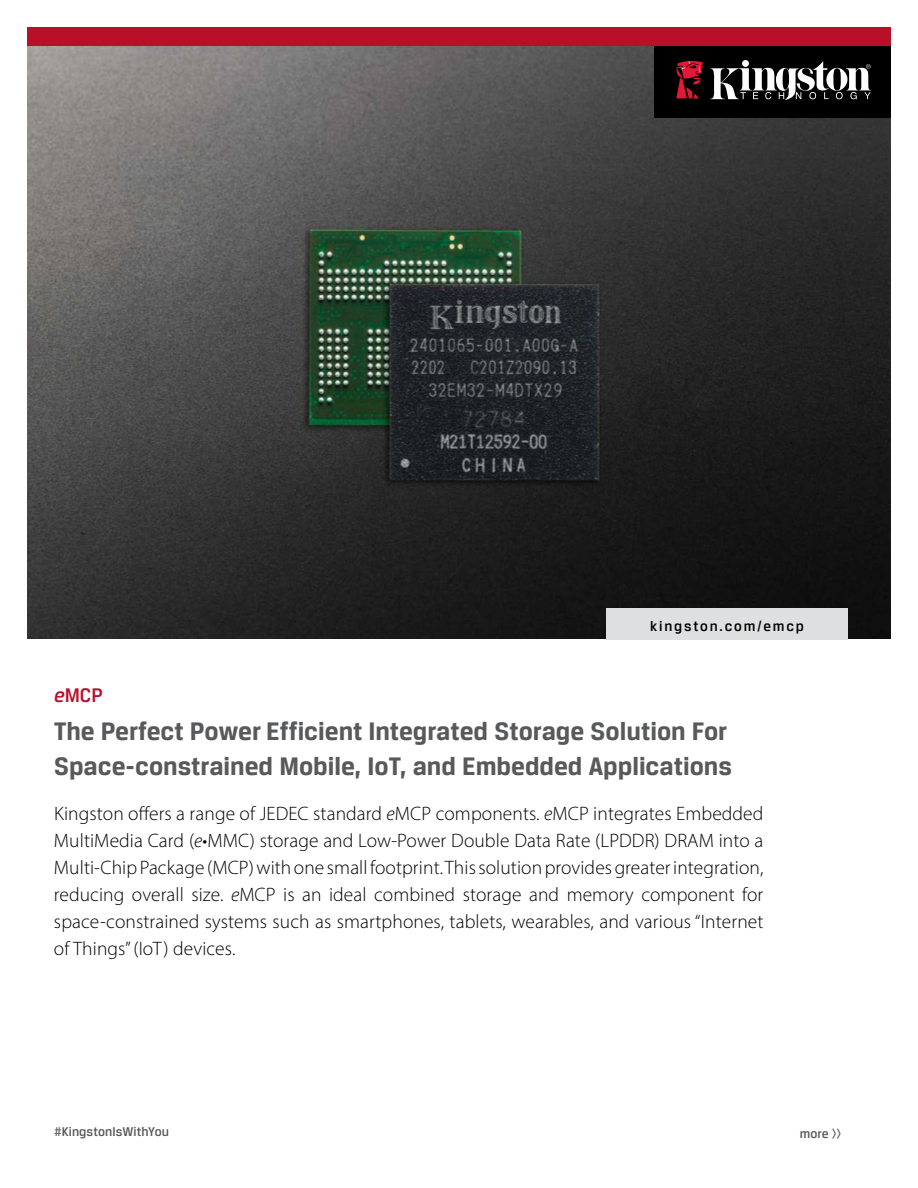
<style>
.page{position:relative;width:918px;height:1188px;background:#fff}
.page>*{position:absolute;margin:0;border:0;box-sizing:border-box;transform-origin:0 0}
.t1{font:700 27px/36px "Breuer Text";color:#58595b}
.t2{font:500 21px "Breuer Text";color:#b9102a}
.t3{font:300 19.5px/27px "Myriad Pro";letter-spacing:.005em;color:#000;text-align:justify}
.t4{font:500 15px "Breuer Text";letter-spacing:.12em;color:#000}
.t5{font:500 13.5px "Breuer Text";letter-spacing:.005em;color:#58595b}
.s1{font-style:italic}
</style>
<div class="page">
<img style="left:27px;top:46px;width:864px;height:593px">
<div style="left:607px;top:608px;width:241px;height:32px;background:#dedfe0"></div>
<div style="left:27px;top:27px;width:864px;height:19px;background:#b9102a"></div>
<div style="left:655px;top:46px;width:236px;height:71px;background:#000"></div>
<svg style="left:710px;top:61px;width:161px;height:39px"></svg>
<svg style="left:676px;top:61px;width:28px;height:38px"></svg>
<p class="t2" style="left:54px;top:684px;width:50px"><span class="s1">e</span>MCP</p>
<p class="t4" style="left:650px;top:617px;width:155px">kingston.com/emcp</p>
<h1 class="t1" style="left:54px;top:712px;width:679px">The Perfect Power Efficient Integrated Storage Solution For<br>Space-constrained Mobile, IoT, and Embedded Applications</h1>
<p class="t3" style="left:54px;top:800px;width:711px">Kingston offers a range of JEDEC standard <span class="s1">e</span>MCP components. <span class="s1">e</span>MCP integrates Embedded MultiMedia Card (<span class="s1">e</span>•MMC) storage and Low-Power Double Data Rate (LPDDR) DRAM into a Multi-Chip Package (MCP) with one small footprint. This solution provides greater integration, reducing overall size. <span class="s1">e</span>MCP is an ideal combined storage and memory component for space-constrained systems such as smartphones, tablets, wearables, and various “Internet of Things” (IoT) devices.</p>
<p class="t5" style="left:54px;top:1124px;width:117px">#KingstonIsWithYou</p>
<p class="t5" style="left:800px;top:1126px;width:43px">more &gt;&gt;</p>
</div>
